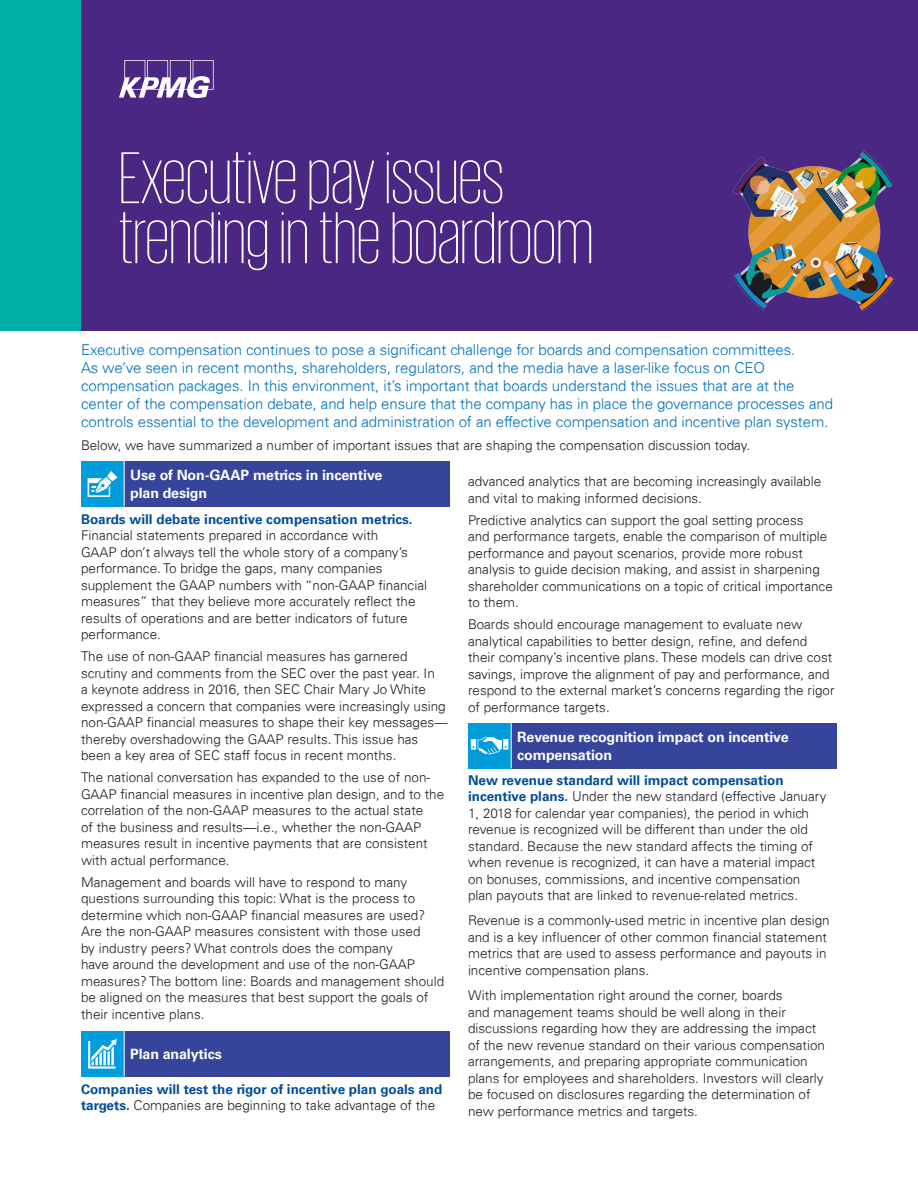
<style>
.page{position:relative;width:918px;height:1188px;background:#fff}
.page>*{position:absolute;margin:0;border:0;box-sizing:border-box;transform-origin:0 0}
.Title_60pt_White{font:200 75px/60px "KPMG";color:#fff}
.Intro_16pt{font:300 15px/18px "Univers 45";letter-spacing:-.005em;color:#0072bc}
.t1{font:700 14.25px/18px "Univers 65";letter-spacing:-.01em;color:#fff}
.Bodycopy_10pt{font:300 13.5px/16.5px "Univers 45";color:#231f20}
.Bodycopy_10pt-2{font:700 13.5px/16.5px "Univers 65";color:#014d97}
.s1{font-family:"Univers 65";font-weight:700;color:#014d97}
.s2{font-family:"Univers 45";font-weight:300;color:#231f20}
</style>
<div class="page">
<div style="left:0;top:0;width:918px;height:330px;background:#4a2783"></div>
<div style="left:0;top:0;width:81px;height:330px;background:#00afa8"></div>
<svg style="left:119px;top:60px;width:95px;height:38px"></svg>
<div style="left:81px;top:461px;width:43px;height:46px;background:#009cdc"></div>
<div style="left:124px;top:461px;width:326px;height:46px;background:#36449c"></div>
<hr style="left:124px;top:461px;width:1px;height:46px;background:#fff">
<svg style="left:88px;top:471px;width:30px;height:26px"></svg>
<div style="left:81px;top:1031px;width:43px;height:46px;background:#009cdc"></div>
<div style="left:124px;top:1031px;width:326px;height:46px;background:#36449c"></div>
<hr style="left:124px;top:1031px;width:1px;height:46px;background:#fff">
<svg style="left:88px;top:1039px;width:29px;height:30px"></svg>
<div style="left:468px;top:723px;width:43px;height:45px;background:#009cdc"></div>
<div style="left:511px;top:723px;width:326px;height:45px;background:#36449c"></div>
<hr style="left:511px;top:723px;width:1px;height:45px;background:#fff">
<svg style="left:471px;top:737px;width:37px;height:18px"></svg>
<img style="left:694px;top:151px;width:224px;height:180px">
<p class="Title_60pt_White" style="left:119px;top:146px;width:476px">Executive pay issues trending inthe boardroom</p>
<p class="Intro_16pt" style="left:81px;top:341px;width:754px">Executive compensation continues to pose a significant challenge for boards and compensation committees.<br>As we’ve seen in recent months, shareholders, regulators, and the media have a laser-like focus on CEO compensation packages. In this environment, it’s important that boards understand the issues that are at the center of the compensation debate, and help ensure that the company has in place the governance processes and controls essential to the development and administration of an effective compensation and incentive plan system.</p>
<p class="Bodycopy_10pt" style="left:81px;top:437px;width:671px">Below, we have summarized a number of important issues that are shaping the compensation discussion today.</p>
<p class="t1" style="left:130px;top:466px;width:254px">Use of Non-GAAP metrics in incentive plan design</p>
<p class="Bodycopy_10pt" style="left:81px;top:511px;width:348px"><span class="s1">Boards will debate incentive compensation metrics.<br></span>Financial statements prepared in accordance with<br>GAAP don’t always tell the whole story of a company’s performance. To bridge the gaps, many companies supplement the GAAP numbers with “non-GAAP financial measures” that they believe more accurately reflect the results of operations and are better indicators of future performance.</p>
<p class="Bodycopy_10pt" style="left:81px;top:648px;width:368px">The use of non-GAAP financial measures has garnered scrutiny and comments from the SEC over the past year. In<br>a keynote address in 2016, then SEC Chair Mary Jo White expressed a concern that companies were increasingly using non-GAAP financial measures to shape their key messages— thereby overshadowing the GAAP results. This issue has been a key area of SEC staff focus in recent months.</p>
<p class="Bodycopy_10pt" style="left:81px;top:769px;width:365px">The national conversation has expanded to the use of non-GAAP financial measures in incentive plan design, and to the correlation of the non-GAAP measures to the actual state<br>of the business and results—i.e., whether the non-GAAP measures result in incentive payments that are consistent with actual performance.</p>
<p class="Bodycopy_10pt" style="left:81px;top:874px;width:365px">Management and boards will have to respond to many questions surrounding this topic: What is the process to determine which non-GAAP financial measures are used?<br>Are the non-GAAP measures consistent with those used<br>by industry peers? What controls does the company<br>have around the development and use of the non-GAAP measures? The bottom line: Boards and management should be aligned on the measures that best support the goals of their incentive plans.</p>
<p class="t1" style="left:130px;top:1045px;width:93px">Plan analytics</p>
<p class="Bodycopy_10pt-2" style="left:81px;top:1081px;width:363px">Companies will test the rigor of incentive plan goals and targets. <span class="s2">Companies are beginning to take advantage of the</span></p>
<p class="Bodycopy_10pt" style="left:468px;top:473px;width:355px">advanced analytics that are becoming increasingly available and vital to making informed decisions.</p>
<p class="Bodycopy_10pt" style="left:468px;top:512px;width:366px">Predictive analytics can support the goal setting process<br>and performance targets, enable the comparison of multiple performance and payout scenarios, provide more robust analysis to guide decision making, and assist in sharpening shareholder communications on a topic of critical importance to them.</p>
<p class="Bodycopy_10pt" style="left:468px;top:616px;width:368px">Boards should encourage management to evaluate new analytical capabilities to better design, refine, and defend their company’s incentive plans. These models can drive cost savings, improve the alignment of pay and performance, and respond to the external market’s concerns regarding the rigor of performance targets.</p>
<p class="t1" style="left:517px;top:728px;width:273px">Revenue recognition impact on incentive compensation</p>
<p class="Bodycopy_10pt" style="left:468px;top:772px;width:360px"><span class="s1">New revenue standard will impact compensation incentive plans.</span> Under the new standard (effective January 1, 2018 for calendar year companies), the period in which revenue is recognized will be different than under the old standard. Because the new standard affects the timing of when revenue is recognized, it can have a material impact on bonuses, commissions, and incentive compensation plan payouts that are linked to revenue-related metrics.</p>
<p class="Bodycopy_10pt" style="left:468px;top:912px;width:363px">Revenue is a commonly-used metric in incentive plan design and is a key influencer of other common financial statement metrics that are used to assess performance and payouts in incentive compensation plans.</p>
<p class="Bodycopy_10pt" style="left:468px;top:987px;width:359px">With implementation right around the corner, boards<br>and management teams should be well along in their discussions regarding how they are addressing the impact of the new revenue standard on their various compensation arrangements, and preparing appropriate communication plans for employees and shareholders. Investors will clearly be focused on disclosures regarding the determination of new performance metrics and targets.</p>
</div>
